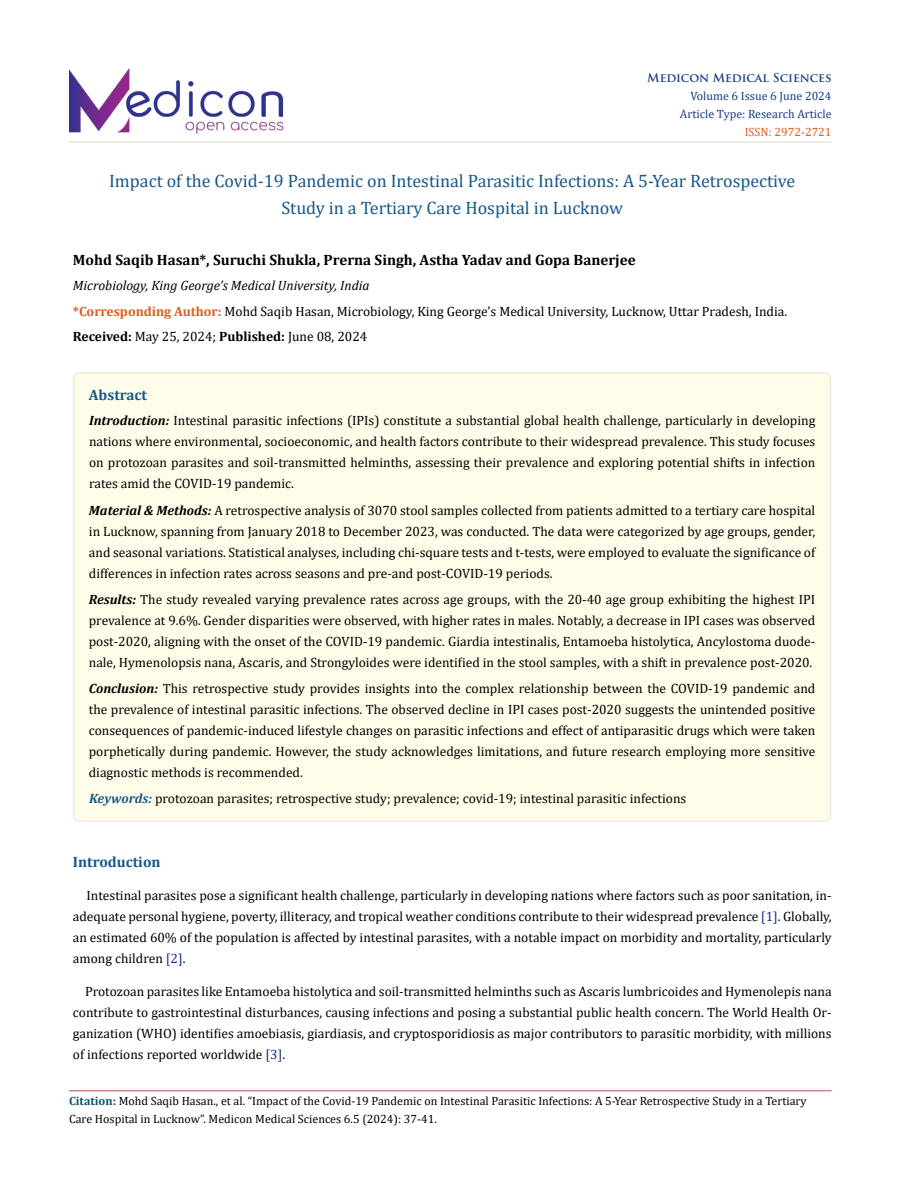
<style>
.page{position:relative;width:900px;height:1188px;background:#fff}
.page>*{position:absolute;margin:0;border:0;box-sizing:border-box;transform-origin:0 0}
.t1{font:18px/27px "Cambria";color:#15588c;text-align:center}
.t2{font:700 15px "Cambria";color:#000}
.t3{font:700 15px "Cambria";color:#15588c}
.t4{font:13.5px/21px "Cambria";color:#000;text-align:justify}
.t5{font:12px/18px "Cambria";color:#000}
.t6{font:12px/18px "Cambria";color:#173e88;text-align:right}
.t7{font:700 12px "Trajan Pro";color:#173e88}
.t8{font:12px "Cambria";color:#e05d1a}
.s1{font-style:italic}
.s2{font-weight:700;color:#e05d1a}
.s3{font-weight:700}
.s4{font-weight:700;font-style:italic}
.s5{font-weight:700;font-style:italic;color:#15588c}
.s6{color:#152c8c}
.s7{font-weight:700;color:#0e536a}
.s8{font-weight:700;color:#173e88}
</style>
<div class="page">
<img style="left:69px;top:68px;width:218px;height:74px">
<hr style="left:69px;top:1091px;width:763px;height:1px;background:#c0504d">
<hr style="left:69px;top:142px;width:762px;height:1px;background:#e0dfcd">
<div style="left:74px;top:373px;width:757px;height:448px;background:#fffde9;border-radius:6px"></div>
<div style="left:73px;top:372px;width:758px;height:450px;border:2px solid #eeece1;border-radius:6px"></div>
<p class="t7" style="left:647px;top:70px;width:186px">Medicon Medical Sciences</p>
<p class="t6" style="left:680px;top:87px;width:153px">Volume 6 Issue 6 June 2024<br>Article Type: Research Article</p>
<p class="t8" style="left:745px;top:125px;width:88px">ISSN: 2972-2721</p>
<h1 class="t1" style="left:109px;top:167px;width:688px">Impact of the Covid-19 Pandemic on Intestinal Parasitic Infections: A 5-Year Retrospective<br>Study in a Tertiary Care Hospital in Lucknow</h1>
<p class="t2" style="left:73px;top:249px;width:564px">Mohd Saqib Hasan*, Suruchi Shukla, Prerna Singh, Astha Yadav and Gopa Banerjee</p>
<p class="t4" style="left:73px;top:273px;width:716px;line-height:25.5px;text-align:left"><span class="s1">Microbiology, King George’s Medical University, India<br></span><span class="s2">*Corresponding Author:</span> Mohd Saqib Hasan, Microbiology, King George’s Medical University, Lucknow, Uttar Pradesh, India.<br><span class="s3">Received:</span> May 25, 2024; <span class="s3">Published:</span> June 08, 2024</p>
<p class="t3" style="left:89px;top:384px;width:60px">Abstract</p>
<p class="t4" style="left:89px;top:410px;width:728px"><span class="s4">Introduction:</span> Intestinal parasitic infections (IPIs) constitute a substantial global health challenge, particularly in developing nations where environmental, socioeconomic, and health factors contribute to their widespread prevalence. This study focuses on protozoan parasites and soil-transmitted helminths, assessing their prevalence and exploring potential shifts in infection rates amid the COVID-19 pandemic.</p>
<p class="t4" style="left:89px;top:500px;width:728px"><span class="s4">Material &amp; Methods:</span> A retrospective analysis of 3070 stool samples collected from patients admitted to a tertiary care hospital in Lucknow, spanning from January 2018 to December 2023, was conducted. The data were categorized by age groups, gender, and seasonal variations. Statistical analyses, including chi-square tests and t-tests, were employed to evaluate the significance of differences in infection rates across seasons and pre-and post-COVID-19 periods.</p>
<p class="t4" style="left:89px;top:589px;width:728px"><span class="s4">Results:</span> The study revealed varying prevalence rates across age groups, with the 20-40 age group exhibiting the highest IPI prevalence at 9.6%. Gender disparities were observed, with higher rates in males. Notably, a decrease in IPI cases was observed post-2020, aligning with the onset of the COVID-19 pandemic. Giardia intestinalis, Entamoeba histolytica, Ancylostoma duode&shy;nale, Hymenolopsis nana, Ascaris, and Strongyloides were identified in the stool samples, with a shift in prevalence post-2020.</p>
<p class="t4" style="left:89px;top:678px;width:728px"><span class="s4">Conclusion:</span> This retrospective study provides insights into the complex relationship between the COVID-19 pandemic and the prevalence of intestinal parasitic infections. The observed decline in IPI cases post-2020 suggests the unintended positive consequences of pandemic-induced lifestyle changes on parasitic infections and effect of antiparasitic drugs which were taken porphetically during pandemic. However, the study acknowledges limitations, and future research employing more sensitive diagnostic methods is recommended.</p>
<p class="t4" style="left:89px;top:788px;width:599px"><span class="s5">Keywords:</span> protozoan parasites; retrospective study; prevalence; covid-19; intestinal parasitic infections</p>
<p class="t3" style="left:73px;top:852px;width:89px">Introduction</p>
<p class="t4" style="left:73px;top:885px;width:760px;text-indent:14px">Intestinal parasites pose a significant health challenge, particularly in developing nations where factors such as poor sanitation, in&shy;adequate personal hygiene, poverty, illiteracy, and tropical weather conditions contribute to their widespread prevalence <span class="s6">[1]</span>. Globally, an estimated 60% of the population is affected by intestinal parasites, with a notable impact on morbidity and mortality, particularly among children <span class="s6">[2]</span>.</p>
<p class="t4" style="left:73px;top:981px;width:760px;text-indent:12px">Protozoan parasites like Entamoeba histolytica and soil-transmitted helminths such as Ascaris lumbricoides and Hymenolepis nana contribute to gastrointestinal disturbances, causing infections and posing a substantial public health concern. The World Health Or&shy;ganization (WHO) identifies amoebiasis, giardiasis, and cryptosporidiosis as major contributors to parasitic morbidity, with millions of infections reported worldwide <span class="s6">[3]</span>.</p>
<p class="t5" style="left:69px;top:1092px;width:739px"><span class="s7">Citation</span><span class="s8">:</span> Mohd Saqib Hasan., et al. “Impact of the Covid-19 Pandemic on Intestinal Parasitic Infections: A 5-Year Retrospective Study in a Tertiary<br>Care Hospital in Lucknow”. Medicon Medical Sciences 6.5 (2024): 37-41.</p>
</div>
